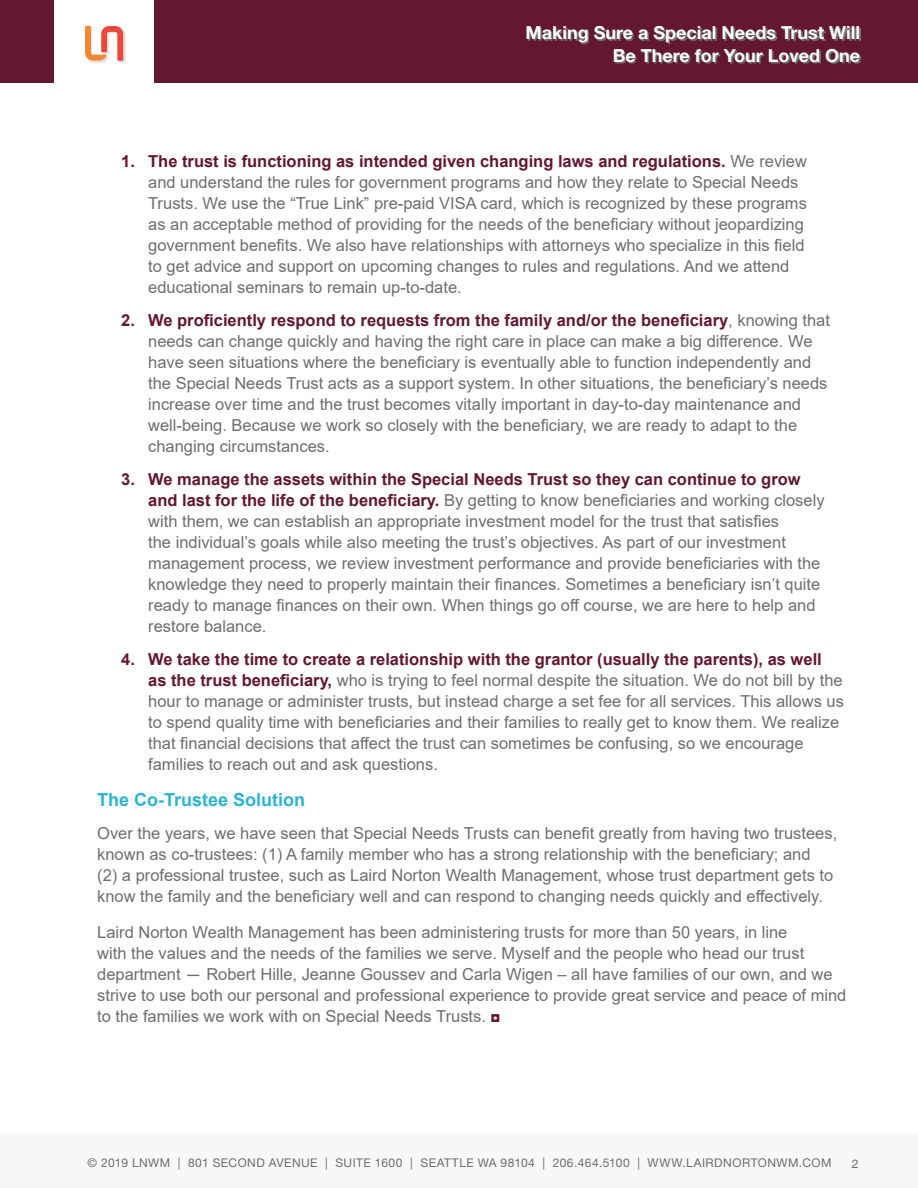
<style>
.page{position:relative;width:918px;height:1188px;background:#fff}
.page>*{position:absolute;margin:0;border:0;box-sizing:border-box;transform-origin:0 0}
.t1{font:700 18px/22.5px "Helvetica Neue LT Std";color:#fff;text-align:right}
.t2{font:700 18px "Arial";color:#2cb3d3}
.t3{font:16.5px/21px "Arial";color:#6d6e71}
.t4{font:12px "Helvetica Neue LT Std";letter-spacing:.04em;color:#6c6d70}
.t5{font:12px "Helvetica LT Std";color:#6c6d70}
.s1{font-weight:700;color:#631730}
.s2{font-family:"Helvetica Neue LT Std"}
.s3{color:#631730}
</style>
<div class="page">
<div style="left:85px;top:26px;width:41px;height:38px;background:#231f20;opacity:.15"></div>
<svg style="left:85px;top:26px;width:38px;height:35px"></svg>
<div style="left:0;top:0;width:54px;height:83px;background:#631730"></div>
<div style="left:154px;top:0;width:764px;height:83px;background:#631730"></div>
<svg style="left:528px;top:27px;width:333px;height:37px"></svg>
<div style="left:0;top:1134px;width:918px;height:54px;background:#f8f8f8"></div>
<p class="t1" style="left:526px;top:21px;width:336px">Making Sure a Special Needs Trust Will<br>Be There for Your Loved One</p>
<p class="t3" style="left:148px;top:150px;width:660px;text-indent:-27px"><span class="s1">1. The trust is functioning as intended given changing laws and regulations.</span> We review and understand the rules for government programs and how they relate to Special Needs Trusts. We use the “True Link” pre-paid VISA card, which is recognized by these programs as an acceptable method of providing for the needs of the beneficiary without jeopardizing government benefits. We also have relationships with attorneys who specialize in this field to get advice and support on upcoming changes to rules and regulations. And we attend educational seminars to remain up-to-date.</p>
<p class="t3" style="left:148px;top:309px;width:683px;text-indent:-27px"><span class="s1">2. We proficiently respond to requests from the family and/or the beneficiary</span>, knowing that needs can change quickly and having the right care in place can make a big difference. We have seen situations where the beneficiary is eventually able to function independently and the Special Needs Trust acts as a support system. In other situations, the beneficiary’s needs increase over time and the trust becomes vitally important in day-to-day maintenance and well-being. Because we work so closely with the beneficiary, we are ready to adapt to the changing circumstances.</p>
<p class="t3" style="left:148px;top:468px;width:678px;text-indent:-27px"><span class="s1">3. We manage the assets within the Special Needs Trust so they can continue to grow and last for the life of the beneficiary.</span> By getting to know beneficiaries and working closely with them, we can establish an appropriate investment model for the trust that satisfies<br>the individual’s goals while also meeting the trust’s objectives. As part of our investment management process, we review investment performance and provide beneficiaries with the knowledge they need to properly maintain their finances. Sometimes a beneficiary isn’t quite ready to manage finances on their own. When things go off course, we are here to help and restore balance.</p>
<p class="t3" style="left:148px;top:648px;width:697px;text-indent:-27px"><span class="s1">4. We take the time to create a relationship with the grantor (usually the parents), as well as the trust beneficiary,</span> who is trying to feel normal despite the situation. We do not bill by the hour to manage or administer trusts, but instead charge a set fee for all services. This allows us to spend quality time with beneficiaries and their families to really get to know them. We realize that financial decisions that affect the trust can sometimes be confusing, so we encourage families to reach out and ask questions.</p>
<p class="t2" style="left:97px;top:787px;width:210px">The Co-Trustee Solution</p>
<p class="t3" style="left:97px;top:822px;width:742px">Over the years, we have seen that Special Needs Trusts can benefit greatly from having two trustees, known as co-trustees: (1) A family member who has a strong relationship with the beneficiary; and<br>(2) a professional trustee, such as Laird Norton Wealth Management, whose trust department gets to know the family and the beneficiary well and can respond to changing needs quickly and effectively.</p>
<p class="t3" style="left:97px;top:921px;width:751px">Laird Norton Wealth Management has been administering trusts for more than 50 years, in line<br>with the values and the needs of the families we serve. Myself and the people who head our trust department <span class="s2">—</span> Robert Hille, Jeanne Goussev and Carla Wigen – all have families of our own, and we strive to use both our personal and professional experience to provide great service and peace of mind to the families we work with on Special Needs Trusts. <span class="s3">◘</span></p>
<p class="t4" style="left:88px;top:1156px;width:745px">© 2019 LNWM | 801 SECOND AVENUE | SUITE 1600 | SEATTLE WA 98104 | 206.464.5100 | WWW.LAIRDNORTONWM.COM</p>
<p class="t5" style="left:852px;top:1157px;width:8px">2</p>
</div>
